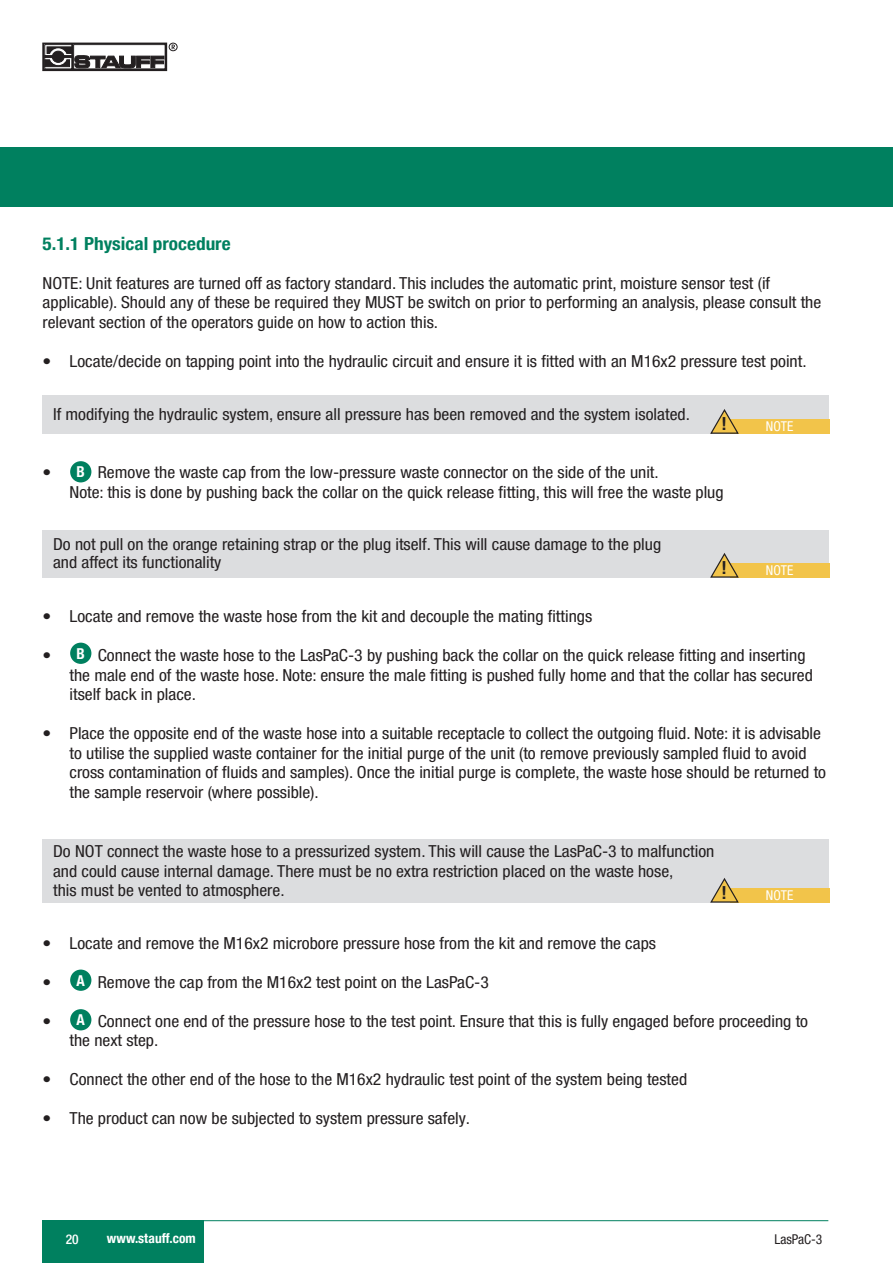
<style>
.page{position:relative;width:893px;height:1263px;background:#fff}
.page>*{position:absolute;margin:0;border:0;box-sizing:border-box;transform-origin:0 0}
.t1{font:700 condensed 18px "Helvetica Neue LTW1 G";color:#00805f;scale:1.07 1}
.t2{font:700 condensed 18px "Helvetica Neue LTW1 G";color:#231f20}
.t3{font:condensed 16.5px/19.5px "Helvetica Neue LTW1 G";color:#231f20;scale:1.07 1}
.t4{font:700 condensed 15px "Helvetica Neue LTW1 G";color:#fff}
.t5{font:700 condensed 13.5px "Helvetica Neue LTW1 G";color:#fff}
.t6{font:condensed 13.5px "Helvetica Neue LTW1 G";color:#fff}
.t7{font:condensed 13.5px "Helvetica Neue LTW1 G";color:#231f20}
.t8{font:500 condensed 13.5px "Helvetica Neue LTW1 G";color:#fff}
</style>
<div class="page">
<div style="left:43px;top:1220px;width:161px;height:43px;background:#00805f"></div>
<hr style="left:43px;top:1220px;width:785px;height:1px;background:#00805f">
<div style="left:43px;top:43px;width:124px;height:28px;border:1px solid #231f20"></div>
<svg style="left:47px;top:53px;width:23px;height:7px"></svg>
<div style="left:169px;top:43px;width:9px;height:8px;border:1px solid #231f20;border-radius:50%"></div>
<svg style="left:172px;top:45px;width:3px;height:4px"></svg>
<svg style="left:47px;top:47px;width:26px;height:6px"></svg>
<svg style="left:45px;top:60px;width:25px;height:7px"></svg>
<svg style="left:50px;top:49px;width:16px;height:16px"></svg>
<div style="left:50px;top:49px;width:17px;height:16px;border:1px solid #fff;border-radius:50%"></div>
<div style="left:52px;top:51px;width:12px;height:11px;background:#231f20;border-radius:50%"></div>
<div style="left:52px;top:51px;width:12px;height:11px;border:1px solid #231f20;border-radius:50%"></div>
<hr style="left:45px;top:56px;width:28px;height:2px;background:#231f20">
<svg style="left:75px;top:55px;width:89px;height:13px"></svg>
<div style="left:0;top:147px;width:893px;height:59px;background:#00805f"></div>
<div style="left:43px;top:395px;width:786px;height:39px;background:#dcdddf"></div>
<div style="left:43px;top:530px;width:786px;height:48px;background:#dcdddf"></div>
<div style="left:43px;top:839px;width:786px;height:63px;background:#dcdddf"></div>
<div style="left:730px;top:419px;width:99px;height:15px;background:#f2c44a"></div>
<svg style="left:710px;top:409px;width:29px;height:25px"></svg>
<div style="left:730px;top:563px;width:99px;height:15px;background:#f2c44a"></div>
<svg style="left:710px;top:553px;width:29px;height:25px"></svg>
<div style="left:730px;top:888px;width:99px;height:14px;background:#f2c44a"></div>
<svg style="left:709px;top:878px;width:31px;height:25px"></svg>
<div style="left:70px;top:1009px;width:21px;height:21px;background:#00805f;border-radius:50%"></div>
<div style="left:70px;top:969px;width:21px;height:22px;background:#00805f;border-radius:50%"></div>
<div style="left:70px;top:461px;width:21px;height:21px;background:#00805f;border-radius:50%"></div>
<div style="left:70px;top:643px;width:21px;height:21px;background:#00805f;border-radius:50%"></div>
<p class="t1" style="left:43px;top:233px;width:177px">5.1.1 Physical procedure</p>
<p class="t3" style="left:43px;top:273px;width:729px">NOTE: Unit features are turned off as factory standard. This includes the automatic print, moisture sensor test (if applicable). Should any of these be required they MUST be switch on prior to performing an analysis, please consult the relevant section of the operators guide on how to action this.</p>
<p class="t3" style="left:43px;top:351px;width:716px">• Locate/decide on tapping point into the hydraulic circuit and ensure it is fitted with an M16x2 pressure test point.</p>
<p class="t3" style="left:53px;top:404px;width:597px">If modifying the hydraulic system, ensure all pressure has been removed and the system isolated.</p>
<p class="t2" style="left:721px;top:413px;width:7px">!</p>
<p class="t6" style="left:766px;top:418px;width:29px">NOTE</p>
<p class="t4" style="left:77px;top:463px;width:10px">B</p>
<p class="t3" style="left:43px;top:463px;width:10px">•</p>
<p class="t3" style="left:98px;top:463px;width:526px">Remove the waste cap from the low-pressure waste connector on the side of the unit.</p>
<p class="t3" style="left:43px;top:482px;width:638px">• Note: this is done by pushing back the collar on the quick release fitting, this will free the waste plug</p>
<p class="t3" style="left:53px;top:535px;width:570px;line-height:18px">Do not pull on the orange retaining strap or the plug itself. This will cause damage to the plug and affect its functionality</p>
<p class="t2" style="left:721px;top:556px;width:7px">!</p>
<p class="t6" style="left:766px;top:562px;width:29px">NOTE</p>
<p class="t3" style="left:43px;top:606px;width:515px">• Locate and remove the waste hose from the kit and decouple the mating fittings</p>
<p class="t3" style="left:43px;top:645px;width:10px">•</p>
<p class="t3" style="left:70px;top:645px;width:696px;text-indent:28px">Connect the waste hose to the LasPaC-3 by pushing back the collar on the quick release fitting and inserting the male end of the waste hose. Note: ensure the male fitting is pushed fully home and that the collar has secured itself back in place.</p>
<p class="t3" style="left:70px;top:723px;width:709px;text-indent:-27px">• Place the opposite end of the waste hose into a suitable receptacle to collect the outgoing fluid. Note: it is advisable to utilise the supplied waste container for the initial purge of the unit (to remove previously sampled fluid to avoid cross contamination of fluids and samples). Once the initial purge is complete, the waste hose should be returned to the sample reservoir (where possible).</p>
<p class="t4" style="left:77px;top:644px;width:10px">B</p>
<p class="t3" style="left:53px;top:841px;width:619px">Do NOT connect the waste hose to a pressurized system. This will cause the LasPaC-3 to malfunction and could cause internal damage. There must be no extra restriction placed on the waste hose,<br>this must be vented to atmosphere.</p>
<p class="t2" style="left:721px;top:881px;width:7px">!</p>
<p class="t6" style="left:766px;top:887px;width:29px">NOTE</p>
<p class="t3" style="left:43px;top:933px;width:575px">• Locate and remove the M16x2 microbore pressure hose from the kit and remove the caps</p>
<p class="t3" style="left:43px;top:972px;width:10px">•</p>
<p class="t3" style="left:98px;top:972px;width:367px">Remove the cap from the M16x2 test point on the LasPaC-3</p>
<p class="t3" style="left:43px;top:1011px;width:10px">•</p>
<p class="t3" style="left:70px;top:1011px;width:692px;text-indent:28px">Connect one end of the pressure hose to the test point. Ensure that this is fully engaged before proceeding to the next step.</p>
<p class="t3" style="left:43px;top:1070px;width:604px">• Connect the other end of the hose to the M16x2 hydraulic test point of the system being tested</p>
<p class="t3" style="left:43px;top:1109px;width:401px">• The product can now be subjected to system pressure safely.</p>
<p class="t4" style="left:77px;top:971px;width:10px">A</p>
<p class="t4" style="left:77px;top:1011px;width:10px">A</p>
<p class="t8" style="left:66px;top:1231px;width:14px">20</p>
<p class="t5" style="left:107px;top:1230px;width:90px">www.stauff.com</p>
<p class="t7" style="left:774px;top:1231px;width:49px">LasPaC-3</p>
</div>
